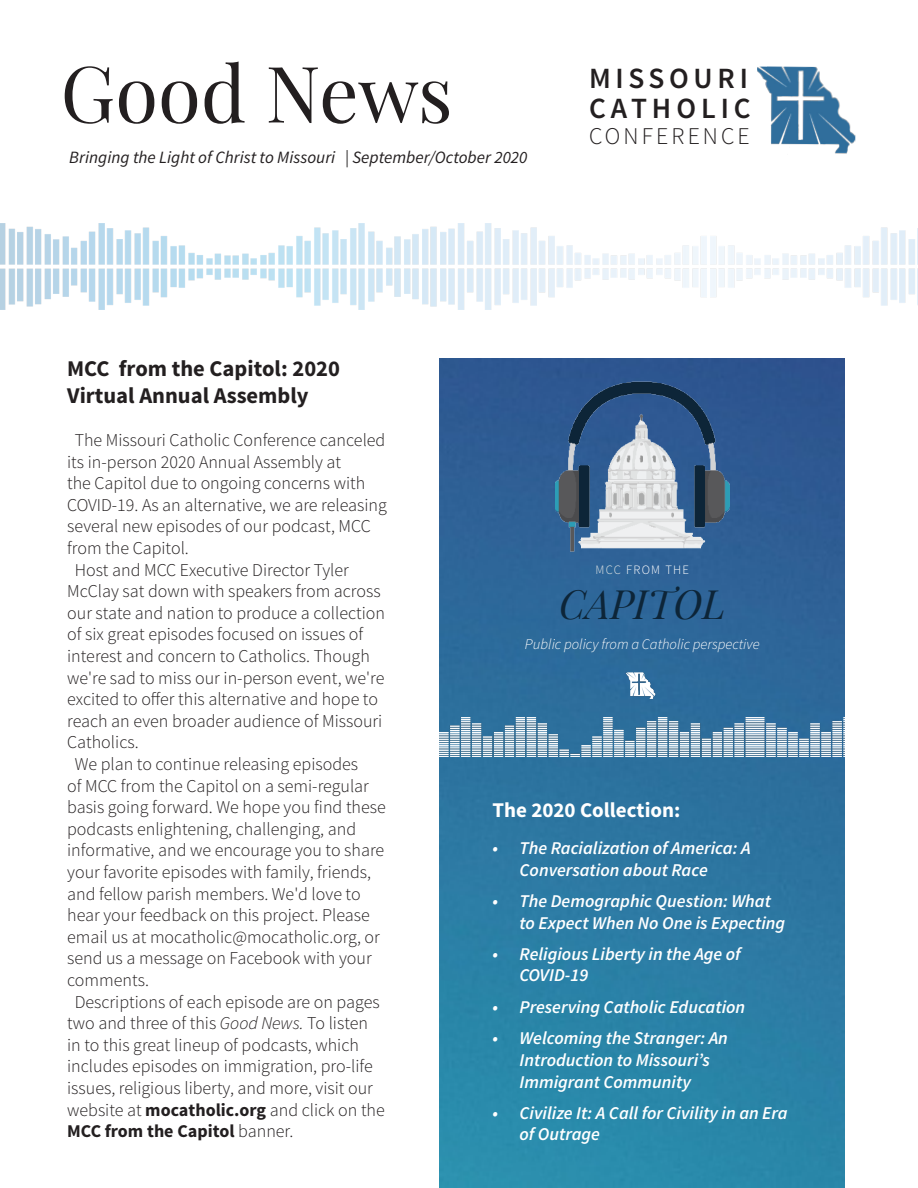
<style>
.page{position:relative;width:918px;height:1188px;background:#fff}
.page>*{position:absolute;margin:0;border:0;box-sizing:border-box;transform-origin:0 0}
.Body_Text{font:78px "Playfair Display";color:#231f20}
.t1{font:italic 39.6px "Playfair Display";color:#0d2538}
.Body_Text-2{font:600 29.4px "Source Sans Pro";letter-spacing:.16em;color:#231f20}
.Body_Text-3{font:300 24px "Source Sans Pro";letter-spacing:.13em;color:#231f20}
.t2{font:700 22.5px/27px "Source Sans Pro";color:#231f20}
.t3{font:700 21px "Source Sans Pro";color:#fff}
.t4{font:300 18px/21.6px "Source Sans Pro";color:#231f20}
.t5{font:italic 600 18px/21.6px "Source Sans Pro";color:#fff}
.t6{font:italic 17.25px "Source Sans Pro";color:#231f20}
.t7{font:italic 300 14.7px "Source Sans Pro";color:#fff}
.t8{font:300 12.75px "Source Sans Pro";letter-spacing:.1em;color:#fff}
.s1{font-style:italic}
.s2{font-weight:700}
.s3{color:#e1e3e3}
</style>
<div class="page">
<img style="left:440px;top:359px;width:405px;height:829px">
<img style="left:757px;top:66px;width:99px;height:88px">
<img style="left:555px;top:381px;width:175px;height:170px">
<img style="left:623px;top:668px;width:34px;height:34px">
<img style="left:0;top:223px;width:706px;height:86px">
<img style="left:711px;top:227px;width:207px;height:79px">
<img style="left:440px;top:718px;width:314px;height:38px">
<img style="left:756px;top:718px;width:89px;height:38px">
<p class="Body_Text" style="left:61px;top:45px;width:394px">Good News</p>
<p class="t6" style="left:69px;top:147px;width:460px">Bringing the Light of Christ to Missouri | September/October 2020</p>
<p class="Body_Text-2" style="left:589px;top:60px;width:160px">MISSOURI</p>
<p class="Body_Text-2" style="left:589px;top:90px;width:163px">CATHOLIC</p>
<p class="Body_Text-3" style="left:589px;top:121px;width:162px">CONFERENCE</p>
<p class="t2" style="left:67px;top:356px;width:274px">MCC from the Capitol: 2020<br>Virtual Annual Assembly</p>
<p class="t4" style="left:67px;top:429px;width:321px;text-indent:8px">The Missouri Catholic Conference canceled its in-person 2020 Annual Assembly at<br>the Capitol due to ongoing concerns with COVID-19. As an alternative, we are releasing several new episodes of our podcast, MCC from the Capitol.</p>
<p class="t4" style="left:67px;top:559px;width:319px;text-indent:8px">Host and MCC Executive Director Tyler McClay sat down with speakers from across our state and nation to produce a collection of six great episodes focused on issues of interest and concern to Catholics. Though we're sad to miss our in-person event, we're excited to offer this alternative and hope to reach an even broader audience of Missouri Catholics.</p>
<p class="t4" style="left:67px;top:753px;width:320px;text-indent:8px">We plan to continue releasing episodes<br>of MCC from the Capitol on a semi-regular basis going forward. We hope you find these podcasts enlightening, challenging, and informative, and we encourage you to share your favorite episodes with family, friends, and fellow parish members. We'd love to hear your feedback on this project. Please email us at mocatholic@mocatholic.org, or send us a message on Facebook with your comments.</p>
<p class="t4" style="left:67px;top:991px;width:319px;text-indent:8px">Descriptions of each episode are on pages two and three of this <span class="s1">Good News.</span> To listen in to this great lineup of podcasts, which includes episodes on immigration, pro-life issues, religious liberty, and more, visit our website at <span class="s2">mocatholic.org</span> and click on the <span class="s2">MCC from the Capitol</span> banner.</p>
<p class="t8" style="left:596px;top:562px;width:95px"><span class="s3">MCC</span> FROM THE</p>
<p class="t1" style="left:559px;top:578px;width:168px">CAPITOL</p>
<p class="t7" style="left:525px;top:636px;width:236px">Public policy from a Catholic perspective</p>
<p class="t3" style="left:493px;top:796px;width:189px">The 2020 Collection:</p>
<p class="t5" style="left:520px;top:837px;width:233px;text-indent:-27px">• The Racialization of America: A<br>Conversation about Race</p>
<p class="t5" style="left:520px;top:891px;width:267px;text-indent:-27px">• The Demographic Question: What to Expect When No One is Expecting</p>
<p class="t5" style="left:520px;top:944px;width:223px;line-height:21px;text-indent:-27px">• Religious Liberty in the Age of<br>COVID-19</p>
<p class="t5" style="left:493px;top:996px;width:254px">• Preserving Catholic Education</p>
<p class="t5" style="left:493px;top:1028px;width:237px;text-align:center">• Welcoming the Stranger: An<br>Introduction to Missouri’s<br>Immigrant Community</p>
<p class="t5" style="left:520px;top:1103px;width:270px;line-height:21px;text-indent:-27px">• Civilize It: A Call for Civility in an Era of Outrage</p>
</div>
